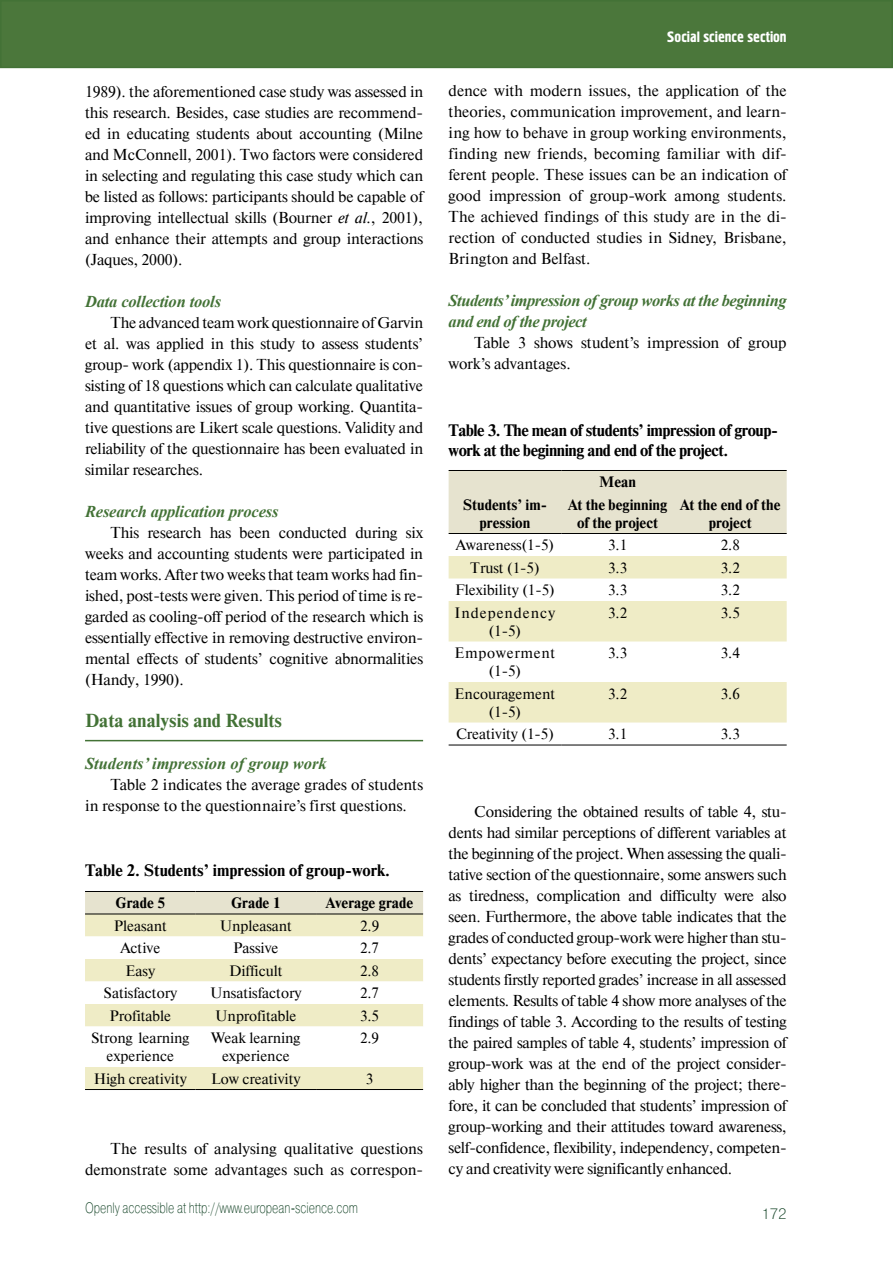
<style>
.page{position:relative;width:893px;height:1263px;background:#fff}
.page>*{position:absolute;margin:0;border:0;box-sizing:border-box;transform-origin:0 0}
.t1{font:700 18.75px "Newton C";color:#437236}
.t2{font:700 16.5px/19.8px "Newton C";letter-spacing:-.025em;color:#000}
.t3{font:italic 700 16.5px "Times New Roman";letter-spacing:-.01em;color:#437236}
.t4{font:italic 700 16.5px/21px "Times New Roman";letter-spacing:-.03em;color:#437236}
.t5{font:700 16.5px "Newton C";color:#000}
.t6{font:15.75px/21px "Newton C";letter-spacing:-.01em;color:#000;text-align:justify}
.t7{font:15px/18px "Newton C";color:#000;text-align:center}
.t8{font:700 15px/18px "Newton C";color:#000;text-align:center}
.t9{font:15px "Pragmatica Light C";color:#0d3e20;scale:.75 1}
.t10{font:15px "Hermes C";color:#fff}
.t11{font:15px/18px "Newton C";letter-spacing:.065em;color:#000;text-align:center}
.t12{font:15px/18px "Newton C";letter-spacing:.045em;color:#000;text-align:center}
.t13{font:15px "Pragmatica Light C";color:#0d3e20}
.s1{font-style:italic}
</style>
<div class="page">
<div style="left:1px;top:1px;width:891px;height:66px;background:#4b773b"></div>
<div style="left:0;top:0;width:893px;height:68px;border:2px solid #437236"></div>
<hr style="left:85px;top:740px;width:338px;height:1px;background:#437236">
<div style="left:85px;top:892px;width:338px;height:22px;background:#e6e3cf"></div>
<div style="left:85px;top:915px;width:338px;height:174px;background:#efecc6"></div>
<svg style="left:85px;top:936px;width:338px;height:131px"></svg>
<hr style="left:85px;top:891px;width:111px;height:1px;background:#000">
<hr style="left:196px;top:891px;width:120px;height:1px;background:#000">
<hr style="left:316px;top:891px;width:107px;height:1px;background:#000">
<hr style="left:85px;top:914px;width:111px;height:1px;background:#000">
<hr style="left:196px;top:914px;width:120px;height:1px;background:#000">
<hr style="left:316px;top:914px;width:107px;height:1px;background:#000">
<hr style="left:85px;top:1089px;width:111px;height:1px;background:#000">
<hr style="left:196px;top:1089px;width:120px;height:1px;background:#000">
<hr style="left:316px;top:1089px;width:107px;height:1px;background:#000">
<div style="left:449px;top:471px;width:338px;height:62px;background:#e6e3cf"></div>
<svg style="left:449px;top:722px;width:338px;height:23px"></svg>
<svg style="left:449px;top:556px;width:338px;height:166px;fill:#efecc6"></svg>
<hr style="left:449px;top:470px;width:112px;height:1px;background:#000">
<hr style="left:561px;top:470px;width:113px;height:1px;background:#000">
<hr style="left:674px;top:470px;width:113px;height:1px;background:#000">
<hr style="left:449px;top:533px;width:112px;height:1px;background:#000">
<hr style="left:561px;top:533px;width:113px;height:1px;background:#000">
<hr style="left:674px;top:533px;width:113px;height:1px;background:#000">
<hr style="left:449px;top:745px;width:112px;height:1px;background:#000">
<hr style="left:561px;top:745px;width:113px;height:1px;background:#000">
<hr style="left:674px;top:745px;width:113px;height:1px;background:#000">
<p class="t6" style="left:85px;top:81px;width:340px">1989). the aforementioned case study was assessed in this research. Besides, case studies are recommend&shy;ed in educating students about accounting (Milne and McConnell, 2001). Two factors were considered in selecting and regulating this case study which can be listed as follows: participants should be capable of improving intellectual skills (Bourner <span class="s1">et al.</span>, 2001), and enhance their attempts and group interactions (Jaques, 2000).</p>
<p class="t3" style="left:85px;top:290px;width:138px">Data collection tools</p>
<p class="t6" style="left:85px;top:312px;width:340px;text-indent:26px">The advanced team work questionnaire of Garvin et al. was applied in this study to assess students’ group- work (appendix 1). This questionnaire is con&shy;sisting of 18 questions which can calculate qualitative and quantitative issues of group working. Quantita&shy;tive questions are Likert scale questions. Validity and reliability of the questionnaire has been evaluated in similar researches.</p>
<p class="t3" style="left:85px;top:500px;width:195px">Research application process</p>
<p class="t6" style="left:85px;top:522px;width:340px;text-indent:26px">This research has been conducted during six weeks and accounting students were participated in team works. After two weeks that team works had fin&shy;ished, post-tests were given. This period of time is re&shy;garded as cooling-off period of the research which is essentially effective in removing destructive environ&shy;mental effects of students’ cognitive abnormalities (Handy, 1990).</p>
<p class="t1" style="left:85px;top:710px;width:199px">Data analysis and Results</p>
<p class="t3" style="left:85px;top:752px;width:243px">Students’ impression of group work</p>
<p class="t6" style="left:85px;top:774px;width:339px;text-indent:26px">Table 2 indicates the average grades of students in response to the questionnaire’s first questions.</p>
<p class="t5" style="left:85px;top:861px;width:307px">Table 2. Students’ impression of group-work.</p>
<p class="t8" style="left:115px;top:894px;width:51px">Grade 5</p>
<p class="t8" style="left:231px;top:894px;width:51px">Grade 1</p>
<p class="t8" style="left:326px;top:894px;width:89px">Average grade</p>
<p class="t7" style="left:114px;top:916px;width:54px">Pleasant</p>
<p class="t7" style="left:220px;top:916px;width:74px">Unpleasant</p>
<p class="t7" style="left:360px;top:916px;width:21px">2.9</p>
<p class="t7" style="left:120px;top:939px;width:41px">Active</p>
<p class="t7" style="left:233px;top:939px;width:47px">Passive</p>
<p class="t7" style="left:360px;top:939px;width:21px">2.7</p>
<p class="t7" style="left:126px;top:961px;width:31px">Easy</p>
<p class="t7" style="left:229px;top:961px;width:55px">Difficult</p>
<p class="t7" style="left:360px;top:961px;width:21px">2.8</p>
<p class="t7" style="left:103px;top:984px;width:75px">Satisfactory</p>
<p class="t7" style="left:210px;top:984px;width:93px">Unsatisfactory</p>
<p class="t7" style="left:360px;top:984px;width:21px">2.7</p>
<p class="t7" style="left:109px;top:1006px;width:63px">Profitable</p>
<p class="t7" style="left:215px;top:1006px;width:83px">Unprofitable</p>
<p class="t7" style="left:360px;top:1006px;width:21px">3.5</p>
<p class="t7" style="left:91px;top:1029px;width:100px">Strong learning experience</p>
<p class="t7" style="left:211px;top:1029px;width:91px">Weak learning experience</p>
<p class="t7" style="left:360px;top:1029px;width:21px">2.9</p>
<p class="t7" style="left:94px;top:1069px;width:95px">High creativity</p>
<p class="t7" style="left:211px;top:1069px;width:91px">Low creativity</p>
<p class="t7" style="left:366px;top:1069px;width:9px">3</p>
<p class="t6" style="left:85px;top:1138px;width:340px;text-align:right">The results of analysing qualitative questions demonstrate some advantages such as correspon-</p>
<p class="t9" style="left:85px;top:1199px;width:365px">Openly accessible at http://www.european-science.com</p>
<p class="t10" style="left:667px;top:29px;width:121px">Social science section</p>
<p class="t6" style="left:449px;top:80px;width:340px">dence with modern issues, the application of the theories, communication improvement, and learn&shy;ing how to behave in group working environments, finding new friends, becoming familiar with dif&shy;ferent people. These issues can be an indication of good impression of group-work among students.<br>The achieved findings of this study are in the di&shy;rection of conducted studies in Sidney, Brisbane, Brington and Belfast.</p>
<p class="t4" style="left:449px;top:290px;width:339px">Students’ impression of group works at the beginning and end of the project</p>
<p class="t6" style="left:449px;top:332px;width:339px;text-indent:26px">Table 3 shows student’s impression of group work’s advantages.</p>
<p class="t2" style="left:449px;top:420px;width:331px">Table 3. The mean of students’ impression of group&shy;work at the beginning and end of the project.</p>
<p class="t8" style="left:599px;top:473px;width:38px">Mean</p>
<p class="t8" style="left:463px;top:495px;width:86px">Students’ im&shy;pression</p>
<p class="t8" style="left:568px;top:495px;width:101px">At the beginning of the project</p>
<p class="t8" style="left:680px;top:495px;width:102px">At the end of the project</p>
<p class="t7" style="left:456px;top:536px;width:100px">Awareness(1-5)</p>
<p class="t7" style="left:608px;top:536px;width:21px">3.1</p>
<p class="t7" style="left:721px;top:536px;width:21px">2.8</p>
<p class="t7" style="left:470px;top:558px;width:71px">Trust (1-5)</p>
<p class="t7" style="left:608px;top:558px;width:21px">3.3</p>
<p class="t7" style="left:721px;top:558px;width:21px">3.2</p>
<p class="t7" style="left:455px;top:581px;width:101px">Flexibility (1-5)</p>
<p class="t7" style="left:608px;top:581px;width:21px">3.3</p>
<p class="t7" style="left:721px;top:581px;width:21px">3.2</p>
<p class="t11" style="left:455px;top:603px;width:102px">Independency (1-5)</p>
<p class="t7" style="left:608px;top:603px;width:21px">3.2</p>
<p class="t7" style="left:721px;top:603px;width:21px">3.5</p>
<p class="t12" style="left:455px;top:644px;width:102px">Empowerment (1-5)</p>
<p class="t7" style="left:608px;top:644px;width:21px">3.3</p>
<p class="t7" style="left:721px;top:644px;width:21px">3.4</p>
<p class="t7" style="left:455px;top:684px;width:102px">Encouragement (1-5)</p>
<p class="t7" style="left:608px;top:684px;width:21px">3.2</p>
<p class="t7" style="left:721px;top:684px;width:21px">3.6</p>
<p class="t7" style="left:456px;top:725px;width:99px">Creativity (1-5)</p>
<p class="t7" style="left:608px;top:725px;width:21px">3.1</p>
<p class="t7" style="left:721px;top:725px;width:21px">3.3</p>
<p class="t6" style="left:449px;top:801px;width:340px;text-indent:26px">Considering the obtained results of table 4, stu&shy;dents had similar perceptions of different variables at the beginning of the project. When assessing the quali&shy;tative section of the questionnaire, some answers such as tiredness, complication and difficulty were also seen. Furthermore, the above table indicates that the grades of conducted group-work were higher than stu&shy;dents’ expectancy before executing the project, since students firstly reported grades’ increase in all assessed elements. Results of table 4 show more analyses of the findings of table 3. According to the results of testing the paired samples of table 4, students’ impression of group-work was at the end of the project consider&shy;ably higher than the beginning of the project; there&shy;fore, it can be concluded that students’ impression of group-working and their attitudes toward awareness, self-confidence, flexibility, independency, competen&shy;cy and creativity were significantly enhanced.</p>
<p class="t13" style="left:761px;top:1205px;width:27px">172</p>
</div>
